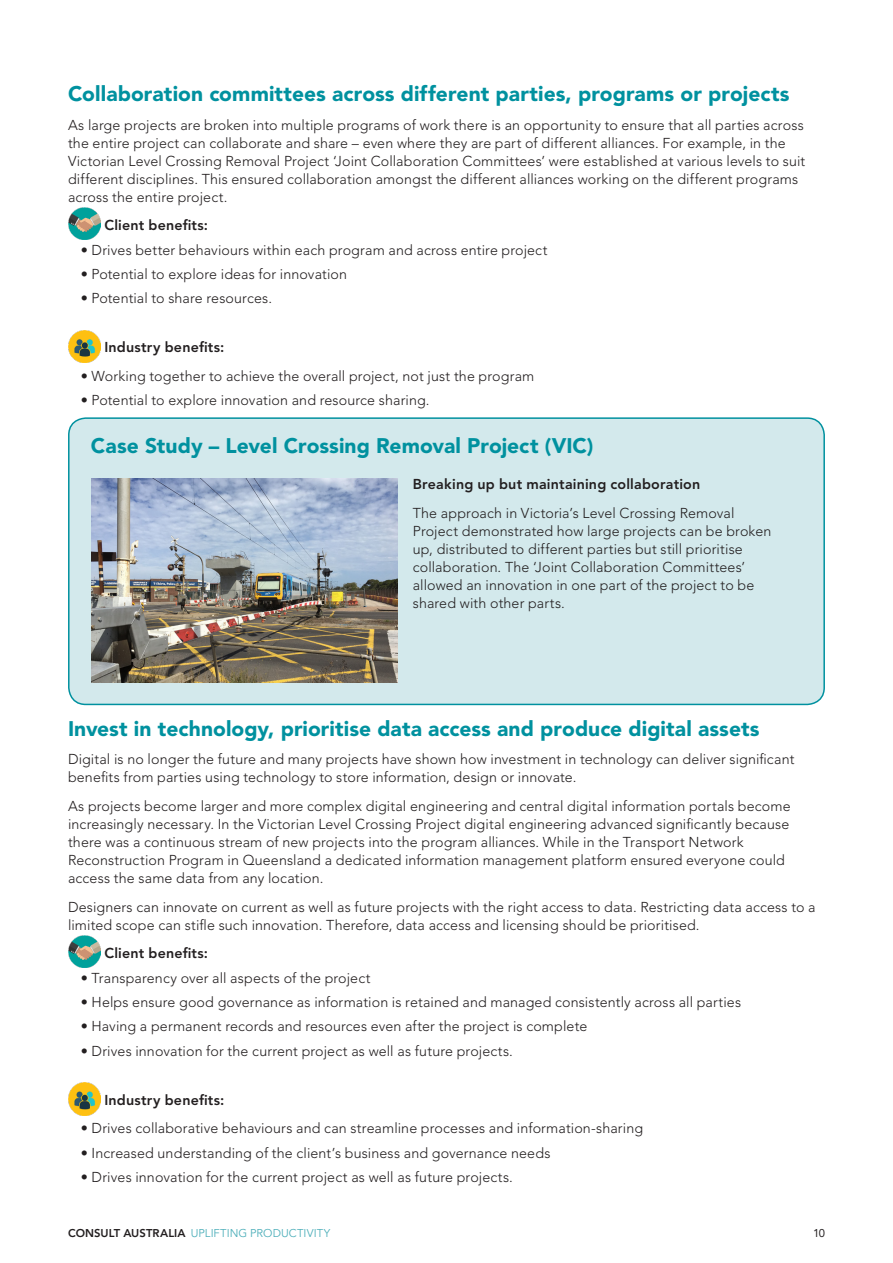
<style>
.page{position:relative;width:893px;height:1263px;background:#fff}
.page>*{position:absolute;margin:0;border:0;box-sizing:border-box;transform-origin:0 0}
.t1{font:900 21px "Avenir LT Std";letter-spacing:.005em;color:#00919f}
.t2{font:300 14.25px/18px "Avenir LT Std";letter-spacing:.01em;color:#231f20}
.t3{font:800 14.25px "Avenir LT Std";letter-spacing:.015em;color:#231f20}
.t4{font:11.25px "Avenir LT Std";letter-spacing:.005em;color:#4eafba}
.t5{font:11.25px "Avenir LT Std";color:#231f20}
.s1{font-weight:800;color:#231f20}
</style>
<div class="page">
<img style="left:68px;top:207px;width:32px;height:32px">
<img style="left:68px;top:330px;width:32px;height:33px">
<div style="left:69px;top:418px;width:755px;height:286px;background:#d3e9ec;border-radius:17px"></div>
<div style="left:68px;top:417px;width:757px;height:288px;border:2px solid #00919f;border-radius:17px"></div>
<img style="left:92px;top:478px;width:306px;height:204px">
<img style="left:68px;top:935px;width:32px;height:32px">
<img style="left:68px;top:1083px;width:32px;height:32px">
<p class="t1" style="left:68px;top:81px;width:723px">Collaboration committees across different parties, programs or projects</p>
<p class="t2" style="left:68px;top:116px;width:739px">As large projects are broken into multiple programs of work there is an opportunity to ensure that all parties across the entire project can collaborate and share – even where they are part of different alliances. For example, in the Victorian Level Crossing Removal Project ‘Joint Collaboration Committees’ were established at various levels to suit different disciplines. This ensured collaboration amongst the different alliances working on the different programs across the entire project.</p>
<p class="t3" style="left:104px;top:217px;width:105px">Client benefits:</p>
<p class="t2" style="left:81px;top:241px;width:468px">• Drives better behaviours within each program and across entire project</p>
<p class="t2" style="left:81px;top:265px;width:268px">• Potential to explore ideas for innovation</p>
<p class="t2" style="left:81px;top:289px;width:193px">• Potential to share resources.</p>
<p class="t3" style="left:104px;top:339px;width:121px">Industry benefits:</p>
<p class="t2" style="left:81px;top:367px;width:455px">• Working together to achieve the overall project, not just the program</p>
<p class="t2" style="left:81px;top:391px;width:350px">• Potential to explore innovation and resource sharing.</p>
<p class="t1" style="left:91px;top:433px;width:504px">Case Study – Level Crossing Removal Project (VIC)</p>
<p class="t3" style="left:413px;top:476px;width:289px">Breaking up but maintaining collaboration</p>
<p class="t2" style="left:413px;top:504px;width:360px">The approach in Victoria’s Level Crossing Removal Project demonstrated how large projects can be broken up, distributed to different parties but still prioritise collaboration. The ‘Joint Collaboration Committees’ allowed an innovation in one part of the project to be shared with other parts.</p>
<p class="t1" style="left:68px;top:716px;width:693px">Invest in technology, prioritise data access and produce digital assets</p>
<p class="t2" style="left:68px;top:750px;width:728px">Digital is no longer the future and many projects have shown how investment in technology can deliver significant benefits from parties using technology to store information, design or innovate.</p>
<p class="t2" style="left:68px;top:797px;width:724px">As projects become larger and more complex digital engineering and central digital information portals become increasingly necessary. In the Victorian Level Crossing Project digital engineering advanced significantly because there was a continuous stream of new projects into the program alliances. While in the Transport Network Reconstruction Program in Queensland a dedicated information management platform ensured everyone could access the same data from any location.</p>
<p class="t2" style="left:68px;top:898px;width:749px">Designers can innovate on current as well as future projects with the right access to data. Restricting data access to a limited scope can stifle such innovation. Therefore, data access and licensing should be prioritised.</p>
<p class="t3" style="left:104px;top:945px;width:105px">Client benefits:</p>
<p class="t2" style="left:81px;top:969px;width:291px">• Transparency over all aspects of the project</p>
<p class="t2" style="left:81px;top:993px;width:662px">• Helps ensure good governance as information is retained and managed consistently across all parties</p>
<p class="t2" style="left:81px;top:1017px;width:508px">• Having a permanent records and resources even after the project is complete</p>
<p class="t2" style="left:81px;top:1042px;width:434px">• Drives innovation for the current project as well as future projects.</p>
<p class="t3" style="left:104px;top:1091px;width:121px">Industry benefits:</p>
<p class="t2" style="left:81px;top:1119px;width:564px">• Drives collaborative behaviours and can streamline processes and information-sharing</p>
<p class="t2" style="left:81px;top:1144px;width:471px">• Increased understanding of the client’s business and governance needs</p>
<p class="t2" style="left:81px;top:1168px;width:434px">• Drives innovation for the current project as well as future projects.</p>
<p class="t4" style="left:68px;top:1227px;width:264px"><span class="s1">CONSULT AUSTRALIA</span> UPLIFTING PRODUCTIVITY</p>
<p class="t5" style="left:813px;top:1227px;width:13px">10</p>
</div>
